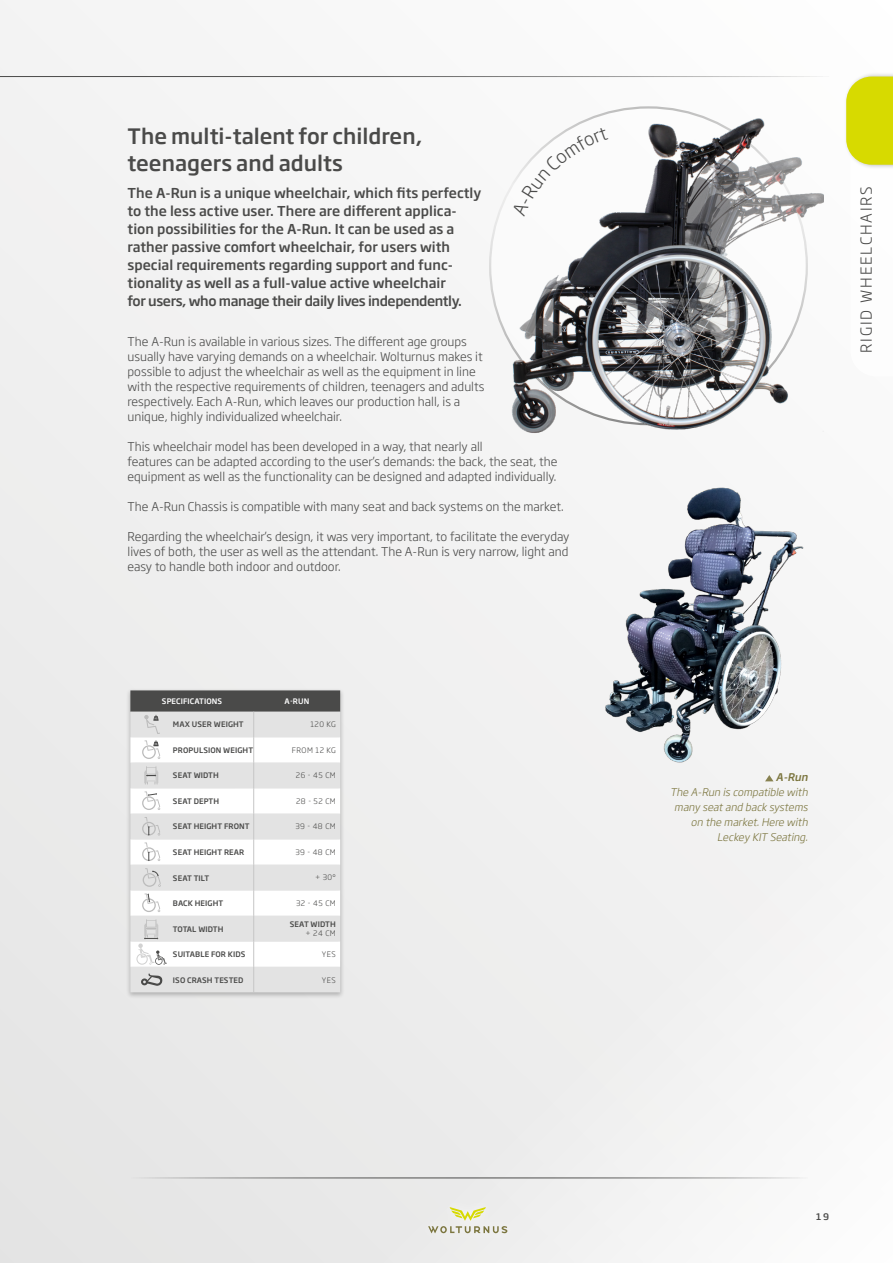
<style>
.page{position:relative;width:893px;height:1263px;background:#f2f1f1}
.page>*{position:absolute;margin:0;border:0;box-sizing:border-box;transform-origin:0 0}
.t1{font:500 21px/27px "Soho Gothic Pro";color:#4a4a49}
.t2{font:300 15px "Soho Gothic Pro";letter-spacing:.125em;color:#4a4a49}
.t3{font:500 13.5px/18px "Soho Gothic Pro";color:#4a4a49}
.t4{font:300 12px/15px "Soho Gothic Pro";color:#4a4a49}
.t5{font:italic 300 10.5px/15px "Soho Gothic Pro";color:#7b753e;text-align:right}
.t6{font:italic 500 10.5px "Soho Gothic Pro";color:#7b753e}
.t7{font:500 9px "Soho Gothic Pro";color:#4a4a49}
.t8{font:500 7.5px "Soho Gothic Pro";letter-spacing:.015em;color:#4a4a49}
.t9{font:300 7.5px "Soho Gothic Pro";letter-spacing:.05em;color:#4a4a49}
.t10{font:500 7.5px "Soho Gothic Pro";letter-spacing:.015em;color:#fff}
.t11{font:500 7.5px "Soho Gothic Pro";letter-spacing:-.01em;color:#4a4a49}
</style>
<div class="page">
<img style="left:489px;top:97px;width:335px;height:336px">
<img style="left:605px;top:487px;width:199px;height:276px">
<div style="left:418px;top:1197px;width:100px;height:47px;background:#ececec"></div>
<svg style="left:428px;top:1207px;width:79px;height:26px"></svg>
<hr style="left:128px;top:1177px;width:680px;height:1px;background:#4a4a49">
<div style="left:843px;top:72px;width:50px;height:97px;background:#000;opacity:.25"></div>
<svg style="left:846px;top:77px;width:47px;height:299px"></svg>
<hr style="left:0;top:76px;width:829px;height:1px;background:#4a4a49">
<svg style="left:765px;top:775px;width:8px;height:6px"></svg>
<div style="left:126px;top:688px;width:219px;height:311px;background:#000;opacity:.25"></div>
<svg style="left:130px;top:690px;width:210px;height:302px"></svg>
<div style="left:512px;top:127px;width:96px;height:90px;background:#fbfbfb"></div>
<h1 class="t1" style="left:128px;top:122px;width:296px">The multi-talent for children, teenagers and adults</h1>
<p class="t3" style="left:128px;top:183px;width:355px">The A-Run is a unique wheelchair, which fits perfectly to the less active user. There are different applica&shy;tion possibilities for the A-Run. It can be used as a rather passive comfort wheelchair, for users with special requirements regarding support and func&shy;tionality as well as a full-value active wheelchair<br>for users, who manage their daily lives independently.</p>
<p class="t4" style="left:128px;top:334px;width:358px">The A-Run is available in various sizes. The different age groups usually have varying demands on a wheelchair. Wolturnus makes it possible to adjust the wheelchair as well as the equipment in line with the respective requirements of children, teenagers and adults respectively. Each A-Run, which leaves our production hall, is a unique, highly individualized wheelchair.</p>
<p class="t4" style="left:128px;top:439px;width:431px">This wheelchair model has been developed in a way, that nearly all<br>features can be adapted according to the user’s demands: the back, the seat, the equipment as well as the functionality can be designed and adapted individually.</p>
<p class="t4" style="left:128px;top:499px;width:438px">The A-Run Chassis is compatible with many seat and back systems on the market.</p>
<p class="t4" style="left:128px;top:529px;width:443px;text-align:justify">Regarding the wheelchair’s design, it was very important, to facilitate the everyday lives of both, the user as well as the attendant. The A-Run is very narrow, light and easy to handle both indoor and outdoor.</p>
<p class="t10" style="left:162px;top:695px;width:62px">SPECIFICATIONS</p>
<p class="t10" style="left:285px;top:695px;width:26px">A-RUN</p>
<p class="t8" style="left:173px;top:719px;width:72px">MAX USER WEIGHT</p>
<p class="t9" style="left:310px;top:719px;width:27px">120 KG</p>
<p class="t8" style="left:173px;top:744px;width:82px">PROPULSION WEIGHT</p>
<p class="t9" style="left:292px;top:744px;width:46px">FROM 12 KG</p>
<p class="t8" style="left:173px;top:770px;width:47px">SEAT WIDTH</p>
<p class="t9" style="left:296px;top:770px;width:41px">26 - 45 CM</p>
<p class="t8" style="left:173px;top:795px;width:48px">SEAT DEPTH</p>
<p class="t9" style="left:296px;top:795px;width:41px">28 - 52 CM</p>
<p class="t8" style="left:173px;top:821px;width:78px">SEAT HEIGHT FRONT</p>
<p class="t9" style="left:295px;top:821px;width:42px">39 - 48 CM</p>
<p class="t8" style="left:173px;top:846px;width:73px">SEAT HEIGHT REAR</p>
<p class="t9" style="left:295px;top:846px;width:42px">39 - 48 CM</p>
<p class="t8" style="left:173px;top:872px;width:38px">SEAT TILT</p>
<p class="t9" style="left:315px;top:872px;width:22px">+ 30°</p>
<p class="t8" style="left:173px;top:897px;width:52px">BACK HEIGHT</p>
<p class="t9" style="left:296px;top:897px;width:41px">32 - 45 CM</p>
<p class="t11" style="left:173px;top:923px;width:52px">TOTAL WIDTH</p>
<p class="t8" style="left:290px;top:918px;width:47px">SEAT WIDTH</p>
<p class="t9" style="left:305px;top:927px;width:32px">+ 24 CM</p>
<p class="t8" style="left:173px;top:948px;width:74px">SUITABLE FOR KIDS</p>
<p class="t9" style="left:322px;top:948px;width:16px">YES</p>
<p class="t8" style="left:173px;top:974px;width:72px">ISO CRASH TESTED</p>
<p class="t9" style="left:322px;top:974px;width:16px">YES</p>
<p class="t2" style="left:854px;top:353px;width:168px;rotate:-90deg">RIGID WHEELCHAIRS</p>
<p class="t6" style="left:776px;top:769px;width:36px">A-Run</p>
<p class="t5" style="left:670px;top:784px;width:142px">The A-Run is compatible with many seatand back systems on the market.Here with<br>Leckey KIT Seating.</p>
<p class="t7" style="left:816px;top:1210px;width:14px">19</p>
</div>
